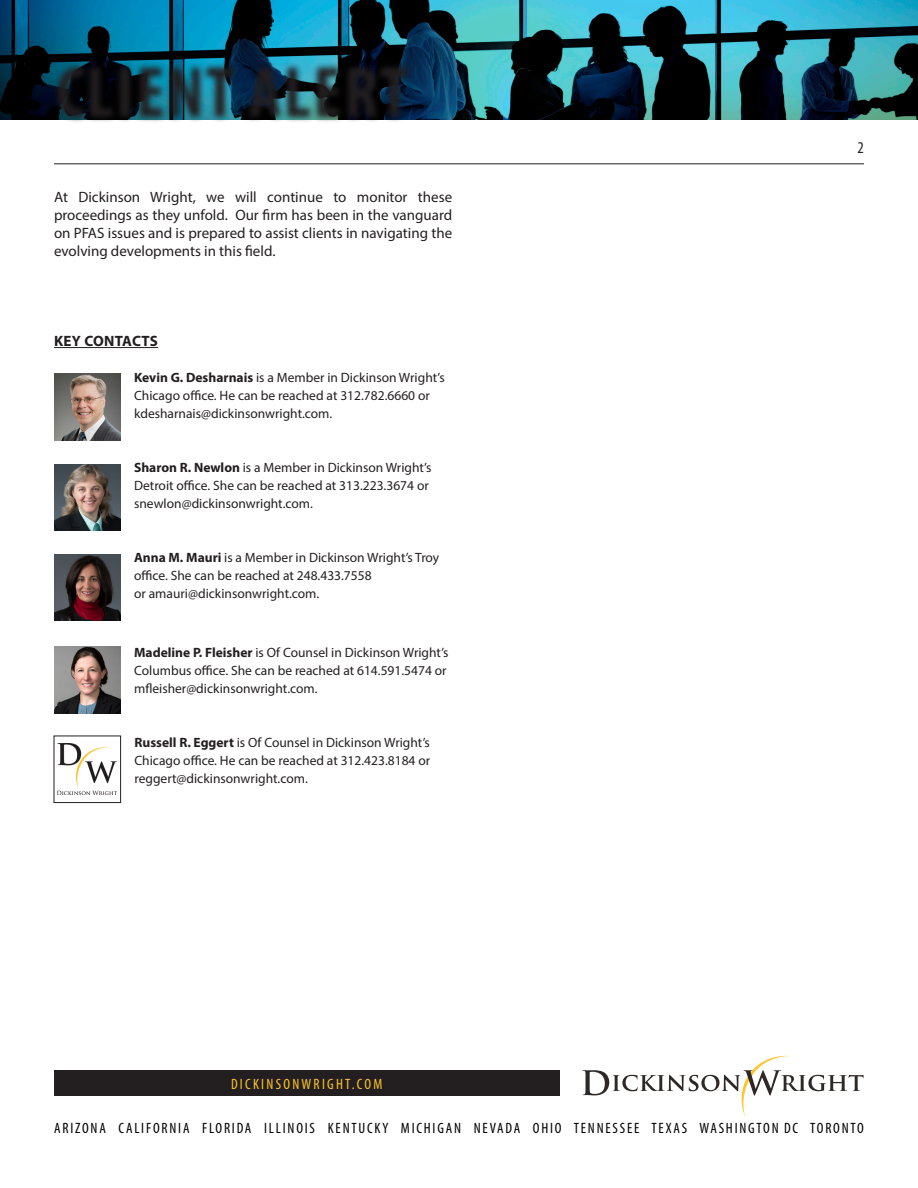
<style>
.page{position:relative;width:918px;height:1188px;background:#fff}
.page>*{position:absolute;margin:0;border:0;box-sizing:border-box;transform-origin:0 0}
.t1{font:condensed 16.5px "Myriad Pro";color:#231f20}
.t2{font:15px/18px "Myriad Pro";color:#231f20;text-align:justify}
.t3{font:condensed 15px "Myriad Pro";letter-spacing:.12em;color:#000}
.t4{font:condensed 15px "Myriad Pro";letter-spacing:.15em;color:#fec427}
.t5{font:700 15px "Myriad Pro";letter-spacing:.02em;color:#231f20}
.t6{font:13.5px/18px "Myriad Pro";color:#231f20}
.s1{font-weight:700}
</style>
<div class="page">
<img style="left:0;top:0;width:918px;height:120px">
<hr style="left:54px;top:163px;width:810px;height:1px;background:#231f20">
<svg style="left:52px;top:61px;width:362px;height:61px;background:#1c3b47"></svg>
<div style="left:54px;top:1070px;width:505px;height:26px;background:#231f20"></div>
<svg style="left:582px;top:1056px;width:282px;height:61px"></svg>
<hr style="left:54px;top:347px;width:104px;height:1px;background:#231f20">
<img style="left:54px;top:464px;width:67px;height:67px">
<img style="left:54px;top:646px;width:67px;height:67px">
<img style="left:58px;top:744px;width:59px;height:51px">
<div style="left:54px;top:736px;width:67px;height:67px;border:1px solid #231f20"></div>
<img style="left:54px;top:374px;width:67px;height:66px">
<img style="left:54px;top:554px;width:67px;height:67px">
<p class="t2" style="left:54px;top:188px;width:400px">At Dickinson Wright, we will continue to monitor these proceedings as they unfold. Our firm has been in the vanguard on PFAS issues and is prepared to assist clients in navigating the evolving developments in this field.</p>
<p class="t5" style="left:54px;top:331px;width:105px">KEY CONTACTS</p>
<p class="t6" style="left:134px;top:368px;width:312px"><span class="s1">Kevin G. Desharnais</span> is a Member in Dickinson Wright’s<br>Chicago office. He can be reached at 312.782.6660 or kdesharnais@dickinsonwright.com.</p>
<p class="t6" style="left:134px;top:458px;width:299px"><span class="s1">Sharon R. Newlon</span> is a Member in Dickinson Wright’s<br>Detroit office. She can be reached at 313.223.3674 or snewlon@dickinsonwright.com.</p>
<p class="t6" style="left:134px;top:548px;width:307px"><span class="s1">Anna M. Mauri</span> is a Member in Dickinson Wright’s Troy office. She can be reached at 248.433.7558<br>or amauri@dickinsonwright.com.</p>
<p class="t6" style="left:134px;top:643px;width:316px"><span class="s1">Madeline P. Fleisher</span> is Of Counsel in Dickinson Wright’s<br>Columbus office. She can be reached at 614.591.5474 or mfleisher@dickinsonwright.com.</p>
<p class="t6" style="left:134px;top:733px;width:297px;text-align:justify"><span class="s1">Russell R. Eggert</span> is Of Counsel in Dickinson Wright’s Chicago office. He can be reached at 312.423.8184 or reggert@dickinsonwright.com.</p>
<p class="t1" style="left:858px;top:138px;width:8px">2</p>
<p class="t4" style="left:231px;top:1075px;width:153px">DICKINSONWRIGHT.COM</p>
<p class="t3" style="left:54px;top:1119px;width:811px">ARIZONA CALIFORNIA FLORIDA ILLINOIS KENTUCKY MICHIGAN NEVADA OHIO TENNESSEE TEXAS WASHINGTON DC TORONTO</p>
</div>
